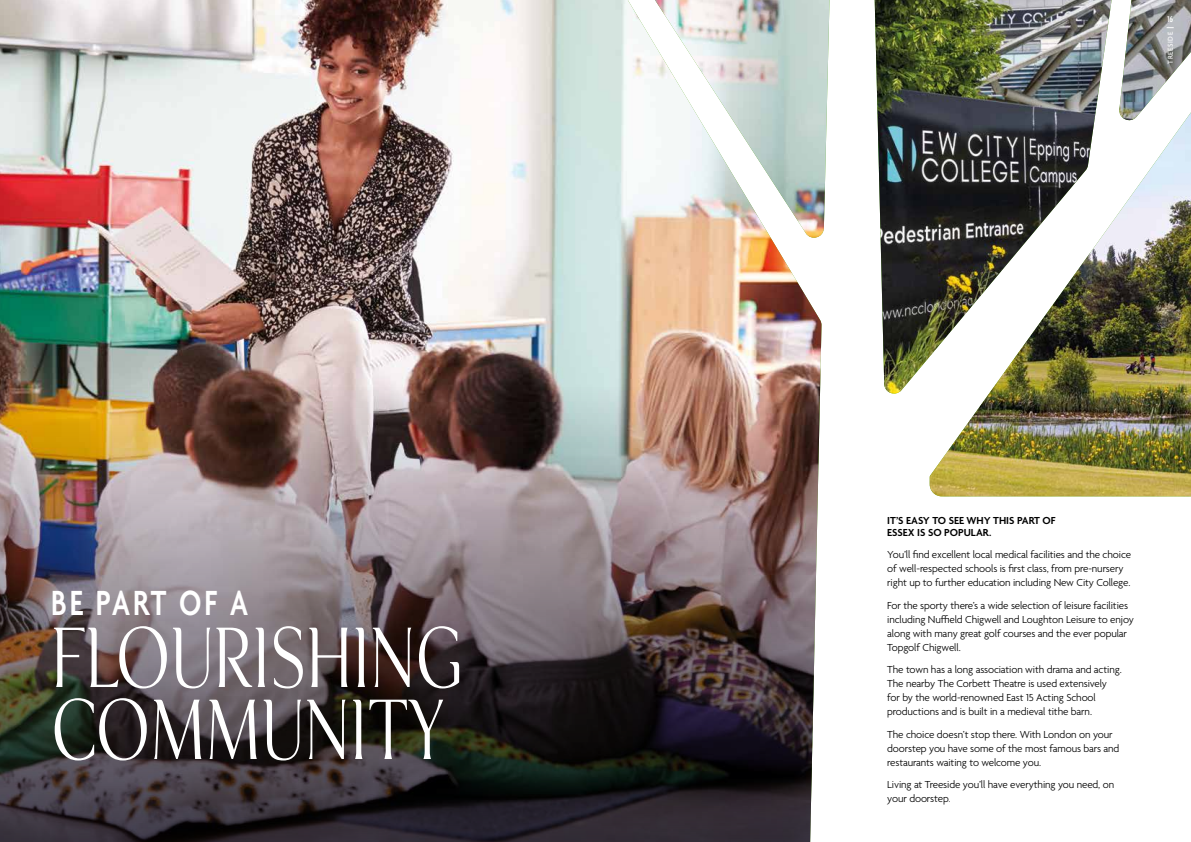
<style>
.page{position:relative;width:1191px;height:842px;background:#fff}
.page>*{position:absolute;margin:0;border:0;box-sizing:border-box;transform-origin:0 0}
.t1{font:75px/72px "KF Display";letter-spacing:-.01em;color:#fff;scale:.79 1}
.t2{font:600 37.8px "Agenda";letter-spacing:.1em;color:#fff;scale:.79 1}
.t3{font:300 11px/14px "Agenda";letter-spacing:-.01em;color:#000}
.t4{font:600 11px/12px "Agenda";color:#000}
.t5{font:600 9px "Agenda";color:#fff;scale:.79 1}
.t6{font:500 7.6px "Agenda";letter-spacing:.09em;color:#fff;scale:.95 1}
.s1{font-size:9px}
</style>
<div class="page">
<img style="left:929px;top:397px;width:262px;height:99px">
<img style="left:0;top:0;width:821px;height:387px">
<img style="left:0;top:387px;width:821px;height:455px">
<svg style="left:646px;top:0;width:184px;height:241px"></svg>
<img style="left:655px;top:0;width:174px;height:239px">
<img style="left:874px;top:0;width:317px;height:395px">
<h2 class="t2" style="left:51px;top:582px;width:251px">BE PART OF A</h2>
<h1 class="t1" style="left:51px;top:624px;width:523px">FLOURISHING<br>COMMUNITY</h1>
<p class="t5" style="left:1167px;top:14px;width:8px">16</p>
<p class="t6" style="left:1166px;top:64px;width:35px;rotate:-90deg">TREESIDE</p>
<p class="t4" style="left:887px;top:515px;width:170px">IT’S EASY TO SEE WHY THIS PART OF<br>ESSEX IS SO POPULAR.</p>
<p class="t3" style="left:887px;top:548px;width:245px">You’ll find excellent local medical facilities and the choice of well-respected schools is first class, from pre-nursery right up to further education including New City College.</p>
<p class="t3" style="left:887px;top:599px;width:248px">For the sporty there’s a wide selection of leisure facilities including Nuffield Chigwell and Loughton Leisure to enjoy along with many great golf courses and the ever popular Topgolf Chigwell.</p>
<p class="t3" style="left:887px;top:663px;width:236px">The town has a long association with drama and acting.<br>The nearby The Corbett Theatre is used extensively for by the world-renowned East 15 Acting School productions and is built in a medieval tithe barn.</p>
<p class="t3" style="left:887px;top:728px;width:234px">The choice doesn’t stop there. With London on your doorstep you have some of the most famous bars and restaurants waiting to welcome you.</p>
<p class="t3" style="left:887px;top:778px;width:228px">Living at Treeside you’ll have everything you need, on your doorstep<span class="s1">.</span></p>
</div>
